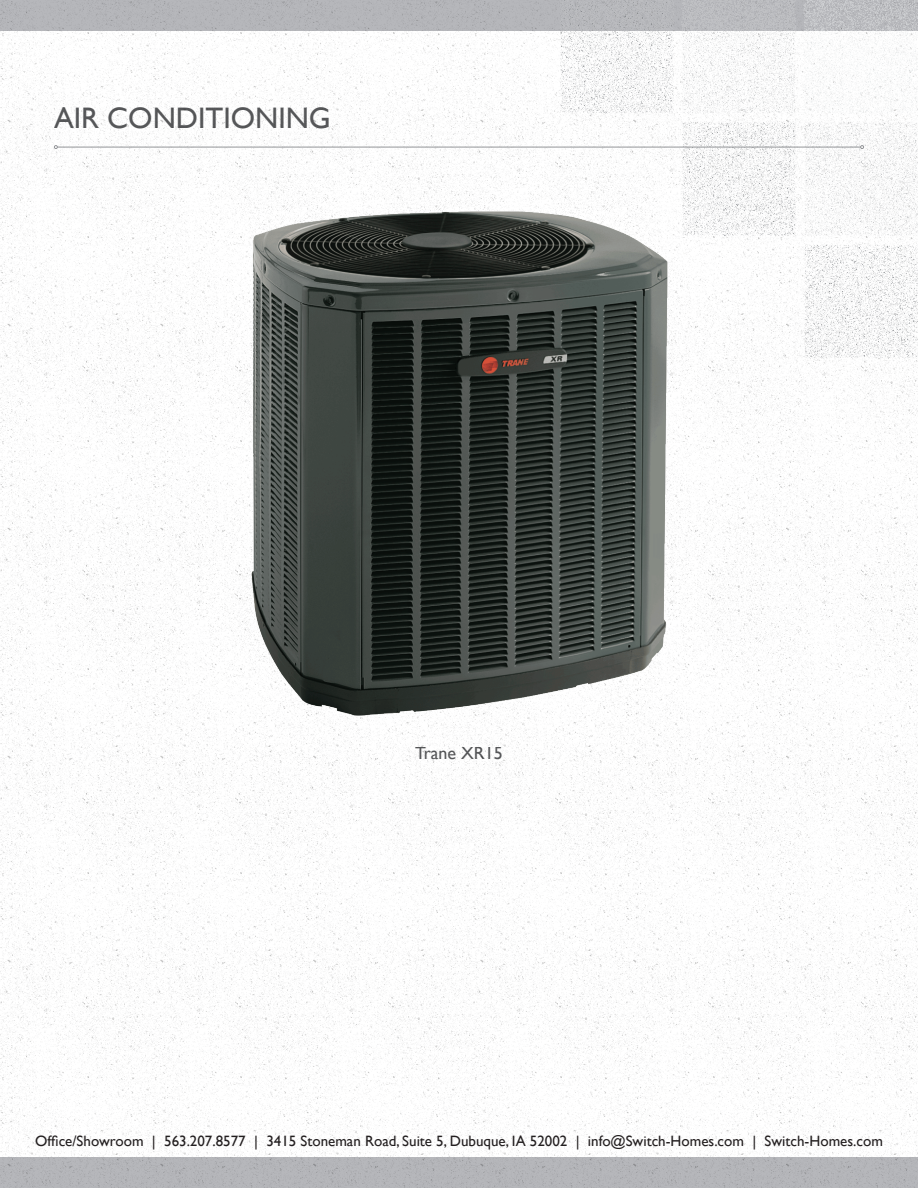
<style>
.page{position:relative;width:918px;height:1188px;background:#fff}
.page>*{position:absolute;margin:0;border:0;box-sizing:border-box;transform-origin:0 0}
.t1{font:29.7px "Gill Sans";color:#57585a}
.t2{font:18px "Gill Sans";color:#57585a}
.t3{font:15px "Gill Sans";color:#231f20}
</style>
<div class="page">
<img style="left:0;top:31px;width:918px;height:1126px">
<div style="left:0;top:0;width:918px;height:31px;background:#b6b7bb"></div>
<img style="left:559px;top:0;width:359px;height:358px">
<div style="left:0;top:1157px;width:918px;height:31px;background:#b6b7bb"></div>
<hr style="left:57px;top:147px;width:804px;height:1px;background:#939598">
<svg style="left:860px;top:145px;width:4px;height:4px"></svg>
<svg style="left:54px;top:145px;width:4px;height:4px"></svg>
<img style="left:242px;top:203px;width:435px;height:520px">
<h1 class="t1" style="left:54px;top:101px;width:278px">AIR CONDITIONING</h1>
<p class="t2" style="left:415px;top:743px;width:89px">Trane XR15</p>
<p class="t3" style="left:35px;top:1132px;width:849px">Office/Showroom | 563.207.8577 | 3415 Stoneman Road, Suite 5, Dubuque, IA 52002 | info@Switch-Homes.com | Switch-Homes.com</p>
</div>
